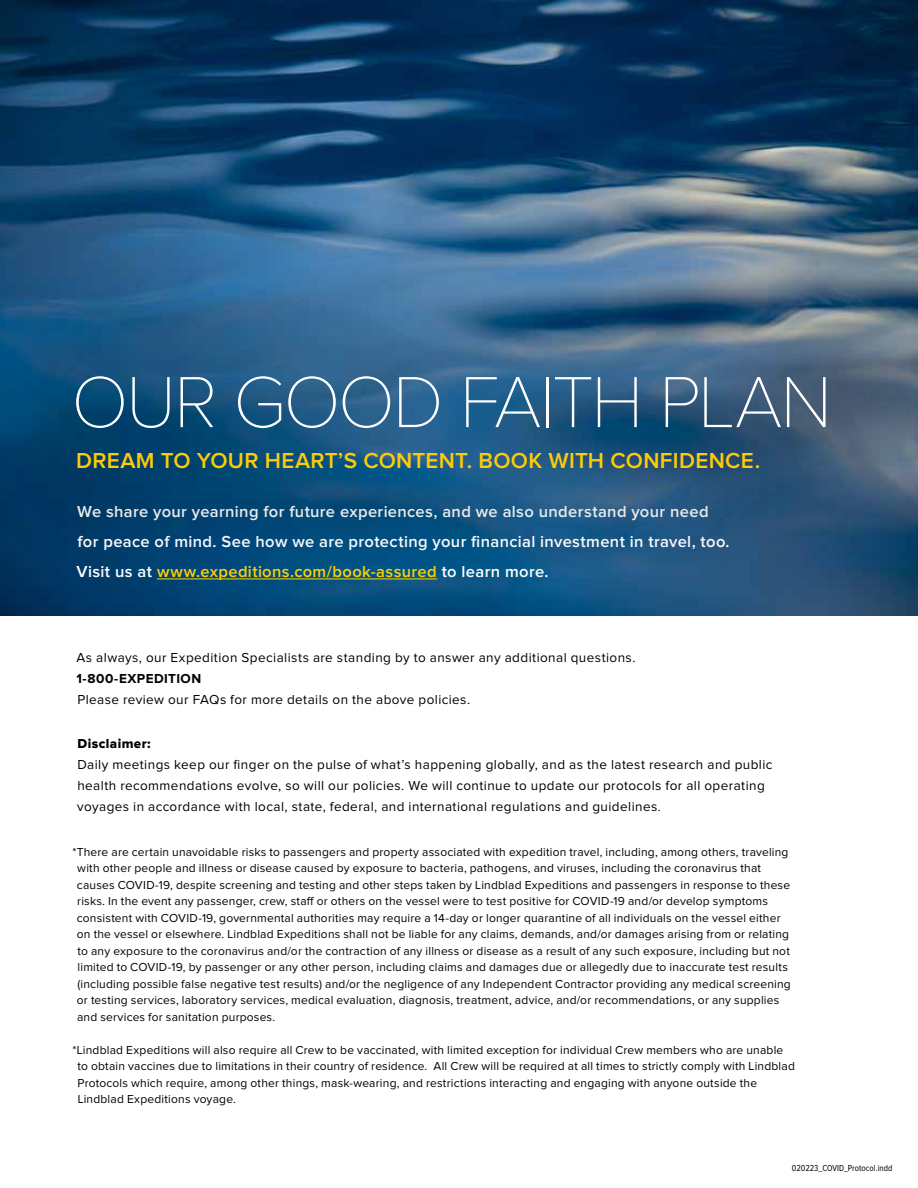
<style>
.page{position:relative;width:918px;height:1188px;background:#fff}
.page>*{position:absolute;margin:0;border:0;box-sizing:border-box;transform-origin:0 0}
.t1{font:100 75px "Proxima Nova T";letter-spacing:-.035em;color:#fff}
.t2{font:600 22.5px "Proxima Nova";letter-spacing:.015em;color:#ffcb05}
.t3{font:600 16.5px/30px "Proxima Nova";letter-spacing:.02em;color:#fff}
.t4{font:13.5px/21px "Proxima Nova";letter-spacing:.03em;color:#000}
.t5{font:700 13.5px "Proxima Nova";letter-spacing:.035em;color:#000}
.t6{font:13.5px "Proxima Nova Extrabld";letter-spacing:.03em;color:#000}
.t7{font:12px/16.5px "Proxima Nova";letter-spacing:.015em;color:#000}
.t8{font:9px "Proxima Nova Cond";color:#000}
.s1{color:#ffd200}
</style>
<div class="page">
<img style="left:0;top:0;width:918px;height:616px">
<hr style="left:157px;top:579px;width:280px;height:1px;background:#ffd200">
<div style="left:0;top:270px;width:918px;height:305px;background:#000;opacity:.14"></div>
<h1 class="t1" style="left:71px;top:346px;width:762px">OUR GOOD FAITH PLAN</h1>
<h2 class="t2" style="left:76px;top:447px;width:686px">DREAM TO YOUR HEART’S CONTENT. BOOK WITH CONFIDENCE.</h2>
<h3 class="t3" style="left:77px;top:497px;width:655px">We share your yearning for future experiences, and we also understand your need for peace of mind. See how we are protecting your financial investment in travel, too.<br>Visit us at <span class="s1">www.expeditions.com/book-assured</span> to learn more.</h3>
<p class="t4" style="left:76px;top:648px;width:561px">As always, our Expedition Specialists are standing by to answer any additional questions.</p>
<p class="t5" style="left:76px;top:671px;width:126px">1-800-EXPEDITION</p>
<p class="t4" style="left:77px;top:690px;width:394px">Please review our FAQs for more details on the above policies.</p>
<p class="t6" style="left:78px;top:736px;width:75px">Disclaimer:</p>
<p class="t4" style="left:77px;top:754px;width:697px">Daily meetings keep our finger on the pulse of what’s happening globally, and as the latest research and public health recommendations evolve, so will our policies. We will continue to update our protocols for all operating voyages in accordance with local, state, federal, and international regulations and guidelines.</p>
<p class="t7" style="left:77px;top:844px;width:715px;text-indent:-5px">*There are certain unavoidable risks to passengers and property associated with expedition travel, including, among others, traveling with other people and illness or disease caused by exposure to bacteria, pathogens, and viruses, including the coronavirus that causes COVID-19, despite screening and testing and other steps taken by Lindblad Expeditions and passengers in response to these risks. In the event any passenger, crew, staff or others on the vessel were to test positive for COVID-19 and/or develop symptoms consistent with COVID-19, governmental authorities may require a 14-day or longer quarantine of all individuals on the vessel either on the vessel or elsewhere. Lindblad Expeditions shall not be liable for any claims, demands, and/or damages arising from or relating to any exposure to the coronavirus and/or the contraction of any illness or disease as a result of any such exposure, including but not limited to COVID-19, by passenger or any other person, including claims and damages due or allegedly due to inaccurate test results (including possible false negative test results) and/or the negligence of any Independent Contractor providing any medical screening or testing services, laboratory services, medical evaluation, diagnosis, treatment, advice, and/or recommendations, or any supplies and services for sanitation purposes.</p>
<p class="t7" style="left:78px;top:1042px;width:719px;text-indent:-5px">*Lindblad Expeditions will also require all Crew to be vaccinated, with limited exception for individual Crew members who are unable to obtain vaccines due to limitations in their country of residence. All Crew will be required at all times to strictly comply with Lindblad Protocols which require, among other things, mask-wearing, and restrictions interacting and engaging with anyone outside the Lindblad Expeditions voyage.</p>
<p class="t8" style="left:792px;top:1163px;width:102px">020223_COVID_Protocol.indd</p>
</div>
